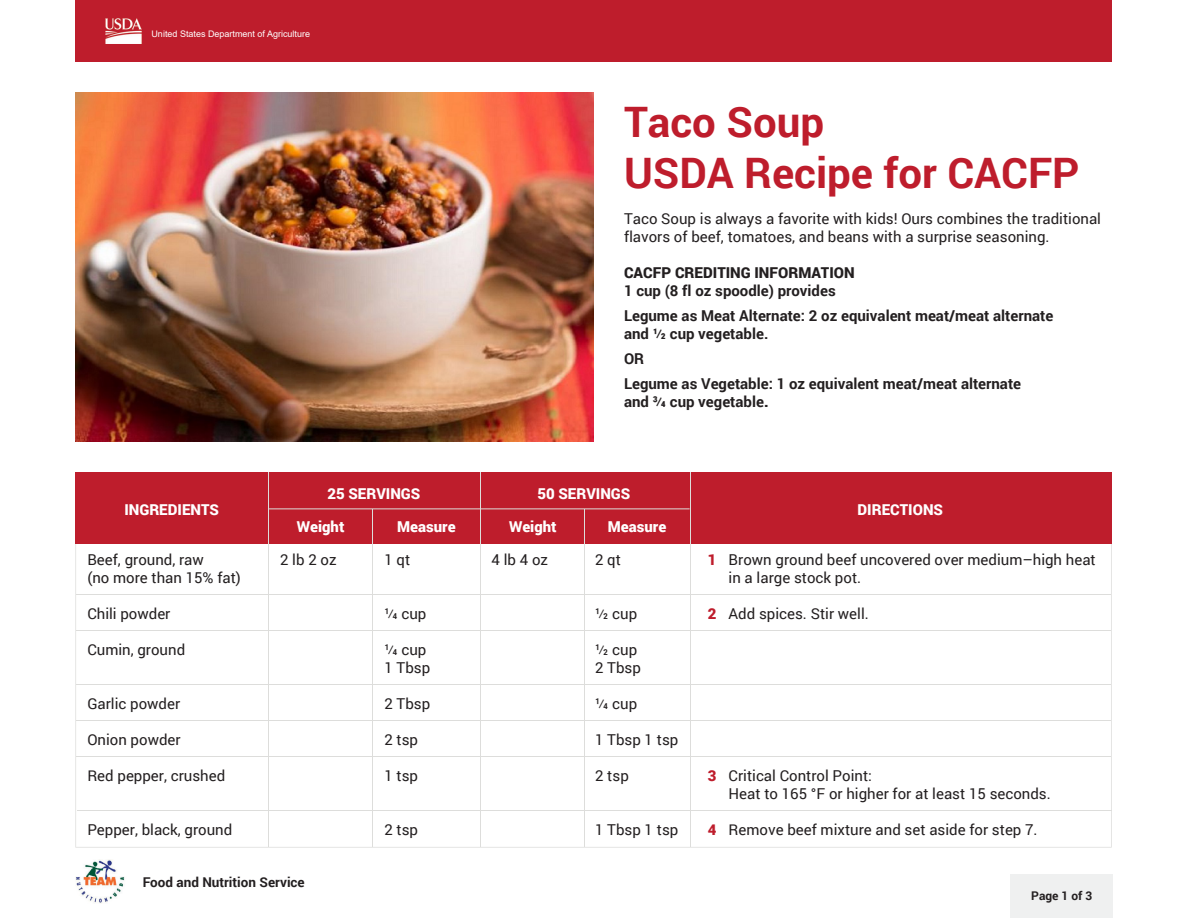
<style>
.page{position:relative;width:1188px;height:918px;background:#fff}
.page>*{position:absolute;margin:0;border:0;box-sizing:border-box;transform-origin:0 0}
.t1{font:700 42px/50.4px "Roboto";color:#be1d2c}
.t2{font:15px/18px "Roboto";color:#231f20}
.t3{font:700 15px/25.2px "Roboto";color:#231f20}
.t4{font:900 15px "Roboto";color:#fff}
.t5{font:900 15px "Roboto";color:#231f20}
.t6{font:15px "Roboto Condensed";color:#231f20}
.t7{font:700 13.5px "Roboto";color:#231f20}
.t8{font:700 12px "Roboto";color:#231f20}
.t9{font:9px "Arial";color:#fff}
.s1{font-family:"Roboto Condensed"}
.s2{font-weight:900}
.s3{font-weight:900;color:#be1d2c}
.s4{font-family:"Roboto"}
</style>
<div class="page">
<img style="left:75px;top:860px;width:50px;height:43px">
<div style="left:1011px;top:874px;width:102px;height:44px;background:#eff0f0"></div>
<div style="left:76px;top:0;width:1036px;height:61px;background:#be1d2c"></div>
<img style="left:106px;top:19px;width:35px;height:24px">
<img style="left:76px;top:92px;width:517px;height:350px">
<svg style="left:75px;top:544px;width:1037px;height:304px"></svg>
<div style="left:75px;top:472px;width:1037px;height:72px;background:#be1d2c"></div>
<hr style="left:268px;top:508px;width:422px;height:1px;background:#dddddb">
<hr style="left:76px;top:594px;width:1035px;height:1px;background:#dddddb">
<hr style="left:76px;top:630px;width:1035px;height:1px;background:#dddddb">
<hr style="left:76px;top:684px;width:1035px;height:1px;background:#dddddb">
<hr style="left:76px;top:720px;width:1035px;height:1px;background:#dddddb">
<hr style="left:76px;top:756px;width:1035px;height:1px;background:#dddddb">
<hr style="left:690px;top:472px;width:1px;height:375px;background:#dddddb">
<hr style="left:480px;top:472px;width:1px;height:375px;background:#dddddb">
<hr style="left:584px;top:509px;width:1px;height:338px;background:#dddddb">
<hr style="left:268px;top:472px;width:1px;height:375px;background:#dddddb">
<hr style="left:372px;top:509px;width:1px;height:338px;background:#dddddb">
<hr style="left:77px;top:811px;width:1035px;height:1px;background:#dddddb">
<p class="t9" style="left:152px;top:27px;width:160px">United States Department of Agriculture</p>
<h1 class="t1" style="left:624px;top:96px;width:457px">Taco Soup<br>USDA Recipe for CACFP</h1>
<p class="t2" style="left:624px;top:209px;width:479px">Taco Soup is always a favorite with kids! Ours combines the traditional flavors of beef, tomatoes, and beans with a surprise seasoning.</p>
<h2 class="t5" style="left:624px;top:262px;width:232px">CACFP CREDITING INFORMATION</h2>
<p class="t3" style="left:624px;top:277px;width:431px">1 cup (8 fl oz spoodle) provides<br>Legume as Meat Alternate: 2 oz equivalent meat/meat alternate</p>
<p class="t3" style="left:624px;top:320px;width:146px">and <span class="s1">1/2</span> cup vegetable.<br>OR</p>
<p class="t3" style="left:624px;top:374px;width:399px;line-height:18px">Legume as Vegetable: 1 oz equivalent meat/meat alternate and <span class="s1">3/4</span> cup vegetable<span class="s2">.</span></p>
<p class="t4" style="left:327px;top:483px;width:94px">25 SERVINGS</p>
<p class="t4" style="left:537px;top:483px;width:94px">50 SERVINGS</p>
<p class="t4" style="left:124px;top:499px;width:96px">INGREDIENTS</p>
<p class="t4" style="left:858px;top:499px;width:87px">DIRECTIONS</p>
<p class="t4" style="left:297px;top:516px;width:49px">Weight</p>
<p class="t4" style="left:397px;top:516px;width:60px">Measure</p>
<p class="t4" style="left:509px;top:516px;width:49px">Weight</p>
<p class="t4" style="left:608px;top:516px;width:60px">Measure</p>
<p class="t2" style="left:87px;top:550px;width:155px">Beef, ground, raw<br>(no more than 15% fat)</p>
<p class="t2" style="left:280px;top:550px;width:58px">2 lb 2 oz</p>
<p class="t2" style="left:384px;top:550px;width:27px">1 qt</p>
<p class="t2" style="left:492px;top:550px;width:58px">4 lb 4 oz</p>
<p class="t2" style="left:595px;top:550px;width:27px">2 qt</p>
<p class="t2" style="left:729px;top:550px;width:369px;text-indent:-21px"><span class="s3">1</span> Brown ground beef uncovered over medium–high heat in a large stock pot.</p>
<p class="t2" style="left:87px;top:604px;width:85px">Chili powder</p>
<p class="t6" style="left:384px;top:603px;width:44px">1/4 <span class="s4">cup</span></p>
<p class="t6" style="left:595px;top:603px;width:44px">1/2 <span class="s4">cup</span></p>
<p class="t2" style="left:708px;top:604px;width:162px"><span class="s3">2</span> Add spices. Stir well.</p>
<p class="t2" style="left:87px;top:640px;width:99px">Cumin, ground</p>
<p class="t2" style="left:384px;top:640px;width:47px"><span class="s1">1/4</span> cup<br>1 Tbsp</p>
<p class="t2" style="left:595px;top:640px;width:47px"><span class="s1">1/2</span> cup<br>2 Tbsp</p>
<p class="t2" style="left:87px;top:694px;width:94px">Garlic powder</p>
<p class="t2" style="left:384px;top:694px;width:47px">2 Tbsp</p>
<p class="t6" style="left:595px;top:693px;width:44px">1/4 <span class="s4">cup</span></p>
<p class="t2" style="left:87px;top:730px;width:95px">Onion powder</p>
<p class="t2" style="left:384px;top:730px;width:35px">2 tsp</p>
<p class="t2" style="left:595px;top:730px;width:85px">1 Tbsp 1 tsp</p>
<p class="t2" style="left:87px;top:766px;width:139px">Red pepper, crushed</p>
<p class="t2" style="left:384px;top:766px;width:35px">1 tsp</p>
<p class="t2" style="left:595px;top:766px;width:35px">2 tsp</p>
<p class="t2" style="left:729px;top:766px;width:324px;text-indent:-21px"><span class="s3">3</span> Critical Control Point:<br>Heat to 165 °F or higher for at least 15 seconds.</p>
<p class="t2" style="left:87px;top:820px;width:147px">Pepper, black, ground</p>
<p class="t2" style="left:384px;top:820px;width:35px">2 tsp</p>
<p class="t2" style="left:595px;top:820px;width:85px">1 Tbsp 1 tsp</p>
<p class="t2" style="left:708px;top:820px;width:331px"><span class="s3">4</span> Remove beef mixture and set aside for step 7.</p>
<p class="t7" style="left:143px;top:873px;width:163px">Food and Nutrition Service</p>
<p class="t8" style="left:1031px;top:887px;width:63px">Page 1 of 3</p>
</div>
